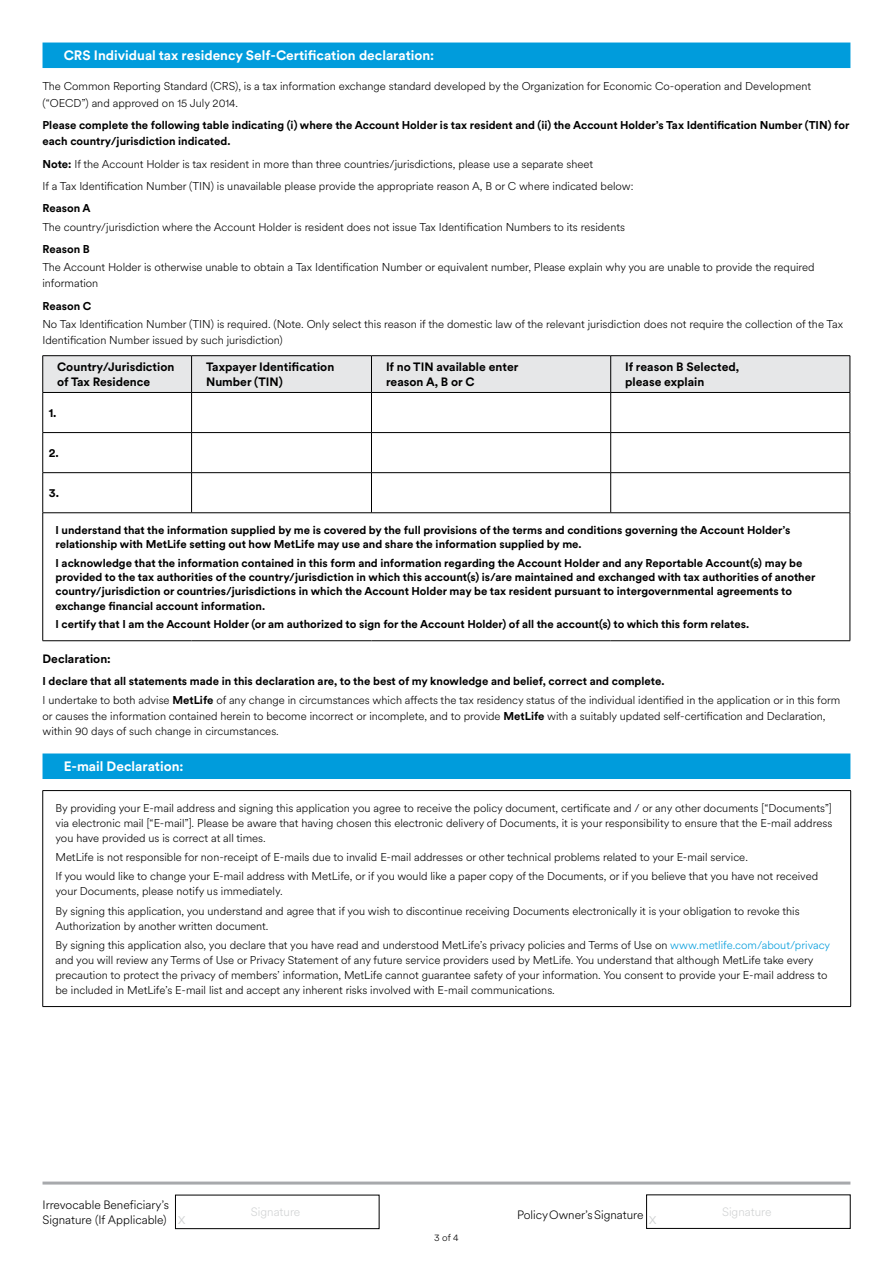
<style>
.page{position:relative;width:893px;height:1263px;background:#fff}
.page>*{position:absolute;margin:0;border:0;box-sizing:border-box;transform-origin:0 0}
.t1{font:700 13.5px "Met Life Circular";color:#fff}
.t2{font:700 12px/14.4px "Met Life Circular";color:#000}
.t3{font:300 12px/14.4px "Met Life Circular";color:#000}
.t4{font:300 12px "Met Life Circular";color:#d1d3d4}
.t5{font:300 11.25px/15px "Met Life Circular";color:#000}
.t6{font:700 11.25px/14.2px "Met Life Circular";color:#000}
.t7{font:300 9.75px "Met Life Circular";color:#000}
.s1{font-weight:700}
.s2{color:#009cdc}
.s3{font-size:16.5px;color:#d1d3d4}
</style>
<div class="page">
<hr style="left:43px;top:1181px;width:807px;height:3px;background:#a7a9ac">
<div style="left:646px;top:1194px;width:204px;height:35px;border:1px solid #000"></div>
<div style="left:175px;top:1195px;width:204px;height:34px;border:1px solid #000"></div>
<div style="left:43px;top:43px;width:807px;height:25px;background:#009cdc"></div>
<div style="left:43px;top:356px;width:807px;height:36px;background:#e6e7e8"></div>
<hr style="left:43px;top:355px;width:149px;height:1px;background:#000">
<hr style="left:42px;top:356px;width:1px;height:36px;background:#000">
<hr style="left:192px;top:355px;width:179px;height:1px;background:#000">
<hr style="left:191px;top:356px;width:1px;height:36px;background:#000">
<hr style="left:371px;top:355px;width:240px;height:1px;background:#000">
<hr style="left:371px;top:356px;width:1px;height:36px;background:#000">
<hr style="left:611px;top:355px;width:239px;height:1px;background:#000">
<hr style="left:610px;top:356px;width:1px;height:36px;background:#000">
<hr style="left:850px;top:356px;width:1px;height:36px;background:#000">
<hr style="left:43px;top:392px;width:149px;height:1px;background:#000">
<hr style="left:42px;top:393px;width:1px;height:39px;background:#000">
<hr style="left:192px;top:392px;width:179px;height:1px;background:#000">
<hr style="left:191px;top:393px;width:1px;height:39px;background:#000">
<hr style="left:371px;top:392px;width:240px;height:1px;background:#000">
<hr style="left:371px;top:393px;width:1px;height:39px;background:#000">
<hr style="left:611px;top:392px;width:239px;height:1px;background:#000">
<hr style="left:610px;top:393px;width:1px;height:39px;background:#000">
<hr style="left:850px;top:393px;width:1px;height:39px;background:#000">
<hr style="left:43px;top:432px;width:149px;height:1px;background:#000">
<hr style="left:42px;top:433px;width:1px;height:39px;background:#000">
<hr style="left:192px;top:432px;width:179px;height:1px;background:#000">
<hr style="left:191px;top:433px;width:1px;height:39px;background:#000">
<hr style="left:371px;top:432px;width:240px;height:1px;background:#000">
<hr style="left:371px;top:433px;width:1px;height:39px;background:#000">
<hr style="left:611px;top:432px;width:239px;height:1px;background:#000">
<hr style="left:610px;top:433px;width:1px;height:39px;background:#000">
<hr style="left:850px;top:433px;width:1px;height:39px;background:#000">
<hr style="left:43px;top:472px;width:149px;height:1px;background:#000">
<hr style="left:42px;top:473px;width:1px;height:39px;background:#000">
<hr style="left:192px;top:472px;width:179px;height:1px;background:#000">
<hr style="left:191px;top:473px;width:1px;height:39px;background:#000">
<hr style="left:371px;top:472px;width:240px;height:1px;background:#000">
<hr style="left:371px;top:473px;width:1px;height:39px;background:#000">
<hr style="left:611px;top:472px;width:239px;height:1px;background:#000">
<hr style="left:610px;top:473px;width:1px;height:39px;background:#000">
<hr style="left:850px;top:473px;width:1px;height:39px;background:#000">
<hr style="left:43px;top:512px;width:149px;height:1px;background:#000">
<hr style="left:42px;top:513px;width:1px;height:127px;background:#000">
<hr style="left:192px;top:512px;width:179px;height:1px;background:#000">
<hr style="left:371px;top:512px;width:240px;height:1px;background:#000">
<hr style="left:611px;top:512px;width:239px;height:1px;background:#000">
<hr style="left:850px;top:513px;width:1px;height:127px;background:#000">
<hr style="left:43px;top:640px;width:149px;height:1px;background:#000">
<hr style="left:192px;top:640px;width:179px;height:1px;background:#000">
<hr style="left:371px;top:640px;width:240px;height:1px;background:#000">
<hr style="left:611px;top:640px;width:239px;height:1px;background:#000">
<div style="left:43px;top:753px;width:807px;height:26px;background:#009cdc"></div>
<hr style="left:43px;top:790px;width:808px;height:1px;background:#000">
<hr style="left:42px;top:791px;width:1px;height:215px;background:#000">
<hr style="left:850px;top:791px;width:1px;height:215px;background:#000">
<hr style="left:43px;top:1006px;width:808px;height:1px;background:#000">
<p class="t1" style="left:64px;top:46px;width:372px">CRS Individual tax residency Self-Certification declaration:</p>
<p class="t5" style="left:43px;top:78px;width:770px;line-height:16px">The Common Reporting Standard (CRS), is a tax information exchange standard developed by the Organization for Economic Co-operation and Development (“OECD”) and approved on 15 July 2014.</p>
<p class="t6" style="left:43px;top:117px;width:808px;line-height:16px">Please complete the following table indicating (i) where the Account Holder is tax resident and (ii) the Account Holder’s Tax Identification Number (TIN) for each country/jurisdiction indicated.</p>
<p class="t5" style="left:43px;top:152px;width:592px;line-height:22.5px"><span class="s1">Note:</span> If the Account Holder is tax resident in more than three countries/jurisdictions, please use a separate sheet<br>If a Tax Identification Number (TIN) is unavailable please provide the appropriate reason A, B or C where indicated below:</p>
<p class="t6" style="left:43px;top:201px;width:50px">Reason A</p>
<p class="t5" style="left:43px;top:219px;width:584px">The country/jurisdiction where the Account Holder is resident does not issue Tax Identification Numbers to its residents</p>
<p class="t6" style="left:43px;top:242px;width:49px">Reason B</p>
<p class="t5" style="left:43px;top:259px;width:774px;line-height:16px">The Account Holder is otherwise unable to obtain a Tax Identification Number or equivalent number, Please explain why you are unable to provide the required information</p>
<p class="t6" style="left:43px;top:298px;width:50px">Reason C</p>
<p class="t5" style="left:43px;top:316px;width:802px;line-height:16px">No Tax Identification Number (TIN) is required. (Note. Only select this reason if the domestic law of the relevant jurisdiction does not require the collection of the Tax<br>Identification Number issued by such jurisdiction)</p>
<p class="t2" style="left:57px;top:359px;width:119px">Country/Jurisdiction of Tax Residence</p>
<p class="t2" style="left:206px;top:359px;width:130px">Taxpayer Identification<br>Number (TIN)</p>
<p class="t2" style="left:386px;top:359px;width:134px">If no TIN available enter reason A, B or C</p>
<p class="t2" style="left:625px;top:359px;width:116px">If reason B Selected, please explain</p>
<p class="t2" style="left:49px;top:405px;width:9px">1.</p>
<p class="t2" style="left:49px;top:445px;width:12px">2.</p>
<p class="t2" style="left:49px;top:485px;width:12px">3.</p>
<p class="t6" style="left:56px;top:522px;width:737px">I understand that the information supplied by me is covered by the full provisions of the terms and conditions governing the Account Holder’s relationship with MetLife setting out how MetLife may use and share the information supplied by me.</p>
<p class="t6" style="left:56px;top:555px;width:761px">I acknowledge that the information contained in this form and information regarding the Account Holder and any Reportable Account(s) may be provided to the tax authorities of the country/jurisdiction in which this account(s) is/are maintained and exchanged with tax authorities of another country/jurisdiction or countries/jurisdictions in which the Account Holder may be tax resident pursuant to intergovernmental agreements to exchange financial account information.</p>
<p class="t6" style="left:56px;top:616px;width:695px">I certify that I am the Account Holder (or am authorized to sign for the Account Holder) of all the account(s) to which this form relates.</p>
<p class="t2" style="left:43px;top:651px;width:70px">Declaration:</p>
<p class="t5" style="left:43px;top:671px;width:799px;line-height:19.5px"><span class="s1">I declare that all statements made in this declaration are, to the best of my knowledge and belief, correct and complete.<br></span>I undertake to both advise <span class="s1">MetLife</span> of any change in circumstances which affects the tax residency status of the individual identified in the application or in this form</p>
<p class="t5" style="left:43px;top:708px;width:785px;line-height:15.5px">or causes the information contained herein to become incorrect or incomplete, and to provide <span class="s1">MetLife</span> with a suitably updated self-certification and Declaration, within 90 days of such change in circumstances.</p>
<p class="t1" style="left:64px;top:757px;width:121px">E-mail Declaration:</p>
<p class="t5" style="left:56px;top:800px;width:778px;text-align:justify">By providing your E-mail address and signing this application you agree to receive the policy document, certificate and / or any other documents [“Documents”] via electronic mail [“E-mail”]. Please be aware that having chosen this electronic delivery of Documents, it is your responsibility to ensure that the E-mail address you have provided us is correct at all times.</p>
<p class="t5" style="left:56px;top:847px;width:764px;line-height:19.2px">MetLife is not responsible for non-receipt of E-mails due to invalid E-mail addresses or other technical problems related to your E-mail service.<br>If you would like to change your E-mail address with MetLife, or if you would like a paper copy of the Documents, or if you believe that you have not received</p>
<p class="t5" style="left:56px;top:881px;width:746px;line-height:19.2px">your Documents, please notify us immediately.<br>By signing this application, you understand and agree that if you wish to discontinue receiving Documents electronically it is your obligation to revoke this</p>
<p class="t5" style="left:56px;top:915px;width:776px;line-height:19.2px">Authorization by another written document.<br>By signing this application also, you declare that you have read and understood MetLife’s privacy policies and Terms of Use on <span class="s2">www.metlife.com/about/privacy</span></p>
<p class="t5" style="left:56px;top:952px;width:773px">and you will review any Terms of Use or Privacy Statement of any future service providers used by MetLife. You understand that although MetLife take every precaution to protect the privacy of members’ information, MetLife cannot guarantee safety of your information. You consent to provide your E-mail address to be included in MetLife’s E-mail list and accept any inherent risks involved with E-mail communications.</p>
<p class="t3" style="left:43px;top:1197px;width:145px">Irrevocable Beneficiary’s<br>Signature (If Applicable) <span class="s3">x</span></p>
<p class="t4" style="left:251px;top:1204px;width:51px">Signature</p>
<p class="t7" style="left:434px;top:1231px;width:26px">3 of 4</p>
<p class="t3" style="left:517px;top:1207px;width:141px">Policy Owner’s Signature <span class="s3">x</span></p>
<p class="t4" style="left:722px;top:1203px;width:51px">Signature</p>
</div>
